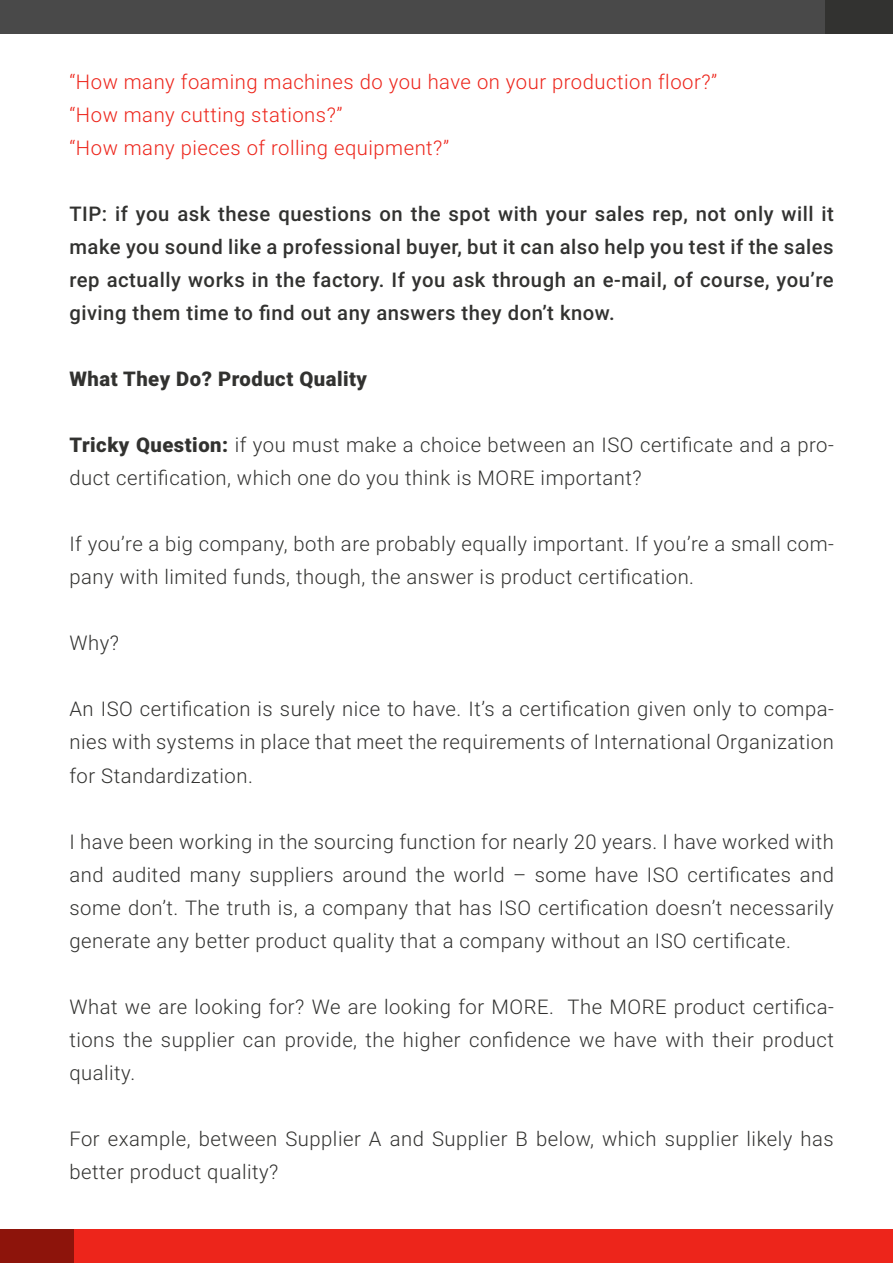
<style>
.page{position:relative;width:893px;height:1263px;background:#fff}
.page>*{position:absolute;margin:0;border:0;box-sizing:border-box;transform-origin:0 0}
.t1{font:300 20.25px/33px "Roboto";letter-spacing:.025em;color:#323230}
.t2{font:500 20.25px/33px "Roboto";letter-spacing:.025em;color:#323230;text-align:justify}
.t3{font:300 20.25px/33px "Roboto";letter-spacing:.025em;color:#ed251b}
.t4{font:900 20.25px "Roboto";letter-spacing:.025em;color:#323230}
.s1{font-weight:900}
</style>
<div class="page">
<div style="left:0;top:1229px;width:893px;height:34px;background:#ed251b"></div>
<div style="left:0;top:1229px;width:73px;height:34px;background:#8d140b"></div>
<div style="left:0;top:0;width:893px;height:33px;background:#494949"></div>
<div style="left:825px;top:0;width:68px;height:33px;background:#323230"></div>
<p class="t3" style="left:69px;top:65px;width:649px">“How many foaming machines do you have on your production floor?” “How many cutting stations?”<br>“How many pieces of rolling equipment?”</p>
<p class="t2" style="left:69px;top:197px;width:766px">TIP: if you ask these questions on the spot with your sales rep, not only will it make you sound like a professional buyer, but it can also help you test if the sales rep actually works in the factory. If you ask through an e-mail, of course, you’re giving them time to find out any answers they don’t know.</p>
<p class="t4" style="left:69px;top:365px;width:299px">What They Do? Product Quality</p>
<p class="t1" style="left:69px;top:428px;width:766px"><span class="s1">Tricky Question:</span> if you must make a choice between an ISO certificate and a pro&shy;duct certification, which one do you think is MORE important?</p>
<p class="t1" style="left:69px;top:527px;width:766px">If you’re a big company, both are probably equally important. If you’re a small com&shy;pany with limited funds, though, the answer is product certification.</p>
<p class="t1" style="left:69px;top:626px;width:51px">Why?</p>
<p class="t1" style="left:69px;top:692px;width:766px;text-align:justify">An ISO certification is surely nice to have. It’s a certification given only to compa&shy;nies with systems in place that meet the requirements of International Organization for Standardization.</p>
<p class="t1" style="left:69px;top:824px;width:766px;text-align:justify">I have been working in the sourcing function for nearly 20 years. I have worked with and audited many suppliers around the world – some have ISO certificates and some don’t. The truth is, a company that has ISO certification doesn’t necessarily generate any better product quality that a company without an ISO certificate.</p>
<p class="t1" style="left:69px;top:989px;width:766px;text-align:justify">What we are looking for? We are looking for MORE. The MORE product certifica&shy;tions the supplier can provide, the higher confidence we have with their product quality.</p>
<p class="t1" style="left:69px;top:1121px;width:766px">For example, between Supplier A and Supplier B below, which supplier likely has better product quality?</p>
</div>
